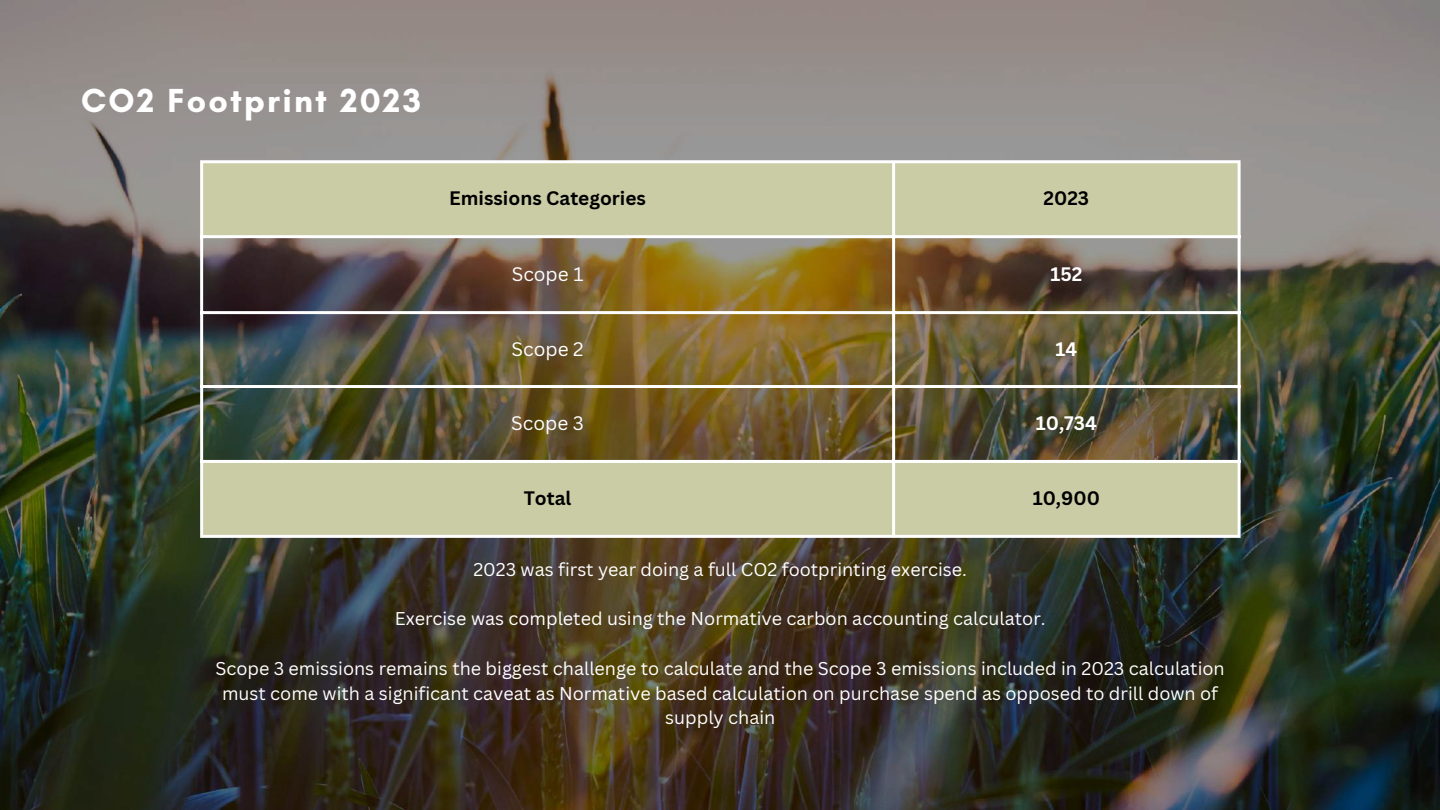
<style>
.page{position:relative;width:1440px;height:810px;background:#fff}
.page>*{position:absolute;margin:0;border:0;box-sizing:border-box;transform-origin:0 0}
.t1{font:700 34px "Glacial Indifference";letter-spacing:.065em;color:#fff}
.t2{font:700 19px "Canva Sans";color:#000}
.t3{font:19px "Canva Sans";color:#fff}
.t4{font:700 19px "Canva Sans";color:#fff}
.t5{font:18px/24.8px "Canva Sans";color:#fff;text-align:center}
</style>
<div class="page">
<img style="left:0;top:0;width:1440px;height:810px">
<img style="left:203px;top:163px;width:1035px;height:372px">
<hr style="left:200px;top:163px;width:3px;height:372px;background:#fff">
<hr style="left:892px;top:163px;width:3px;height:372px;background:#fff">
<hr style="left:1238px;top:163px;width:3px;height:372px;background:#fff">
<hr style="left:200px;top:160px;width:1041px;height:3px;background:#fff">
<hr style="left:200px;top:235px;width:1041px;height:3px;background:#fff">
<hr style="left:200px;top:311px;width:1041px;height:3px;background:#fff">
<hr style="left:200px;top:385px;width:1041px;height:3px;background:#fff">
<hr style="left:200px;top:460px;width:1041px;height:3px;background:#fff">
<hr style="left:200px;top:535px;width:1041px;height:3px;background:#fff">
<h1 class="t1" style="left:81px;top:80px;width:342px">CO2 Footprint 2023</h1>
<p class="t2" style="left:449px;top:185px;width:198px">Emissions Categories</p>
<p class="t2" style="left:1044px;top:185px;width:47px">2023</p>
<p class="t3" style="left:512px;top:261px;width:73px">Scope 1</p>
<p class="t4" style="left:1050px;top:261px;width:34px">152</p>
<p class="t3" style="left:512px;top:336px;width:74px">Scope 2</p>
<p class="t4" style="left:1055px;top:336px;width:23px">14</p>
<p class="t3" style="left:511px;top:410px;width:74px">Scope 3</p>
<p class="t4" style="left:1036px;top:410px;width:63px">10,734</p>
<p class="t2" style="left:524px;top:485px;width:49px">Total</p>
<p class="t2" style="left:1033px;top:485px;width:69px">10,900</p>
<p class="t5" style="left:473px;top:556px;width:495px">2023 was first year doing a full CO2 footprinting exercise.</p>
<p class="t5" style="left:395px;top:606px;width:652px">Exercise was completed using the Normative carbon accounting calculator.</p>
<p class="t5" style="left:215px;top:655px;width:1011px">Scope 3 emissions remains the biggest challenge to calculate and the Scope 3 emissions included in 2023 calculation must come with a significant caveat as Normative based calculation on purchase spend as opposed to drill down of supply chain</p>
</div>
